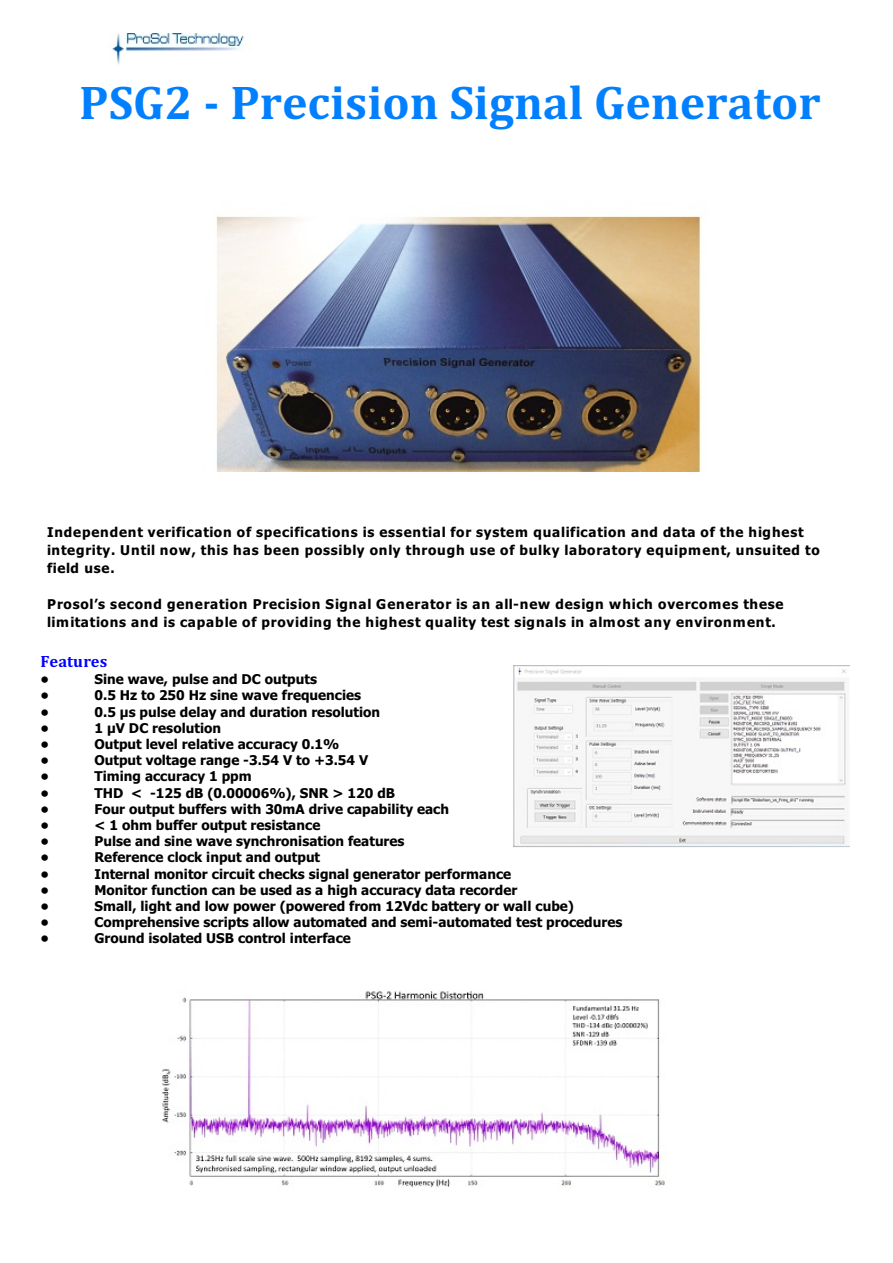
<style>
.page{position:relative;width:893px;height:1263px;background:#fff}
.page>*{position:absolute;margin:0;border:0;box-sizing:border-box;transform-origin:0 0}
.t1{font:700 48px "Cambria";color:#0080ff}
.t2{font:700 16.5px "Cambria";color:#00f}
.t3{font:700 13.5px "Tahoma";color:#000}
.t4{font:700 13.5px/18px "Tahoma";letter-spacing:.06em;color:#000}
</style>
<div class="page">
<img style="left:112px;top:34px;width:132px;height:31px">
<img style="left:216px;top:215px;width:486px;height:257px">
<img style="left:162px;top:991px;width:503px;height:197px">
<img style="left:513px;top:666px;width:337px;height:181px">
<h1 class="t1" style="left:79px;top:82px;width:743px">PSG2 - Precision Signal Generator</h1>
<p class="t4" style="left:47px;top:524px;width:774px">Independent verification of specifications is essential for system qualification and data of the highest integrity. Until now, this has been possibly only through use of bulky laboratory equipment, unsuited to field use.</p>
<p class="t4" style="left:47px;top:596px;width:738px">Prosol’s second generation Precision Signal Generator is an all-new design which overcomes these limitations and is capable of providing the highest quality test signals in almost any environment.</p>
<p class="t2" style="left:40px;top:654px;width:68px">Features</p>
<p class="t3" style="left:40px;top:674px;width:10px">•</p>
<p class="t3" style="left:94px;top:674px;width:224px">Sine wave, pulse and DC outputs</p>
<p class="t3" style="left:40px;top:690px;width:10px">•</p>
<p class="t3" style="left:94px;top:690px;width:268px">0.5 Hz to 250 Hz sine wave frequencies</p>
<p class="t3" style="left:40px;top:706px;width:10px">•</p>
<p class="t3" style="left:94px;top:706px;width:287px">0.5 µs pulse delay and duration resolution</p>
<p class="t3" style="left:40px;top:722px;width:10px">•</p>
<p class="t3" style="left:94px;top:722px;width:128px">1 µV DC resolution</p>
<p class="t3" style="left:40px;top:738px;width:10px">•</p>
<p class="t3" style="left:94px;top:738px;width:246px">Output level relative accuracy 0.1%</p>
<p class="t3" style="left:40px;top:755px;width:10px">•</p>
<p class="t3" style="left:94px;top:755px;width:275px">Output voltage range -3.54 V to +3.54 V</p>
<p class="t3" style="left:40px;top:771px;width:10px">•</p>
<p class="t3" style="left:94px;top:771px;width:159px">Timing accuracy 1 ppm</p>
<p class="t3" style="left:40px;top:787px;width:10px">•</p>
<p class="t3" style="left:94px;top:787px;width:302px">THD &lt; -125 dB (0.00006%), SNR &gt; 120 dB</p>
<p class="t3" style="left:40px;top:803px;width:10px">•</p>
<p class="t3" style="left:94px;top:803px;width:356px">Four output buffers with 30mA drive capability each</p>
<p class="t3" style="left:40px;top:819px;width:10px">•</p>
<p class="t3" style="left:94px;top:819px;width:227px">&lt; 1 ohm buffer output resistance</p>
<p class="t3" style="left:40px;top:836px;width:10px">•</p>
<p class="t3" style="left:94px;top:836px;width:311px">Pulse and sine wave synchronisation features</p>
<p class="t3" style="left:40px;top:852px;width:10px">•</p>
<p class="t3" style="left:94px;top:852px;width:227px">Reference clock input and output</p>
<p class="t3" style="left:40px;top:868px;width:10px">•</p>
<p class="t3" style="left:94px;top:868px;width:418px">Internal monitor circuit checks signal generator performance</p>
<p class="t3" style="left:40px;top:884px;width:10px">•</p>
<p class="t3" style="left:94px;top:884px;width:424px">Monitor function can be used as a high accuracy data recorder</p>
<p class="t3" style="left:40px;top:900px;width:10px">•</p>
<p class="t3" style="left:94px;top:900px;width:481px">Small, light and low power (powered from 12Vdc battery or wall cube)</p>
<p class="t3" style="left:40px;top:917px;width:10px">•</p>
<p class="t3" style="left:94px;top:917px;width:529px">Comprehensive scripts allow automated and semi-automated test procedures</p>
<p class="t3" style="left:40px;top:933px;width:10px">•</p>
<p class="t3" style="left:94px;top:933px;width:258px">Ground isolated USB control interface</p>
</div>
